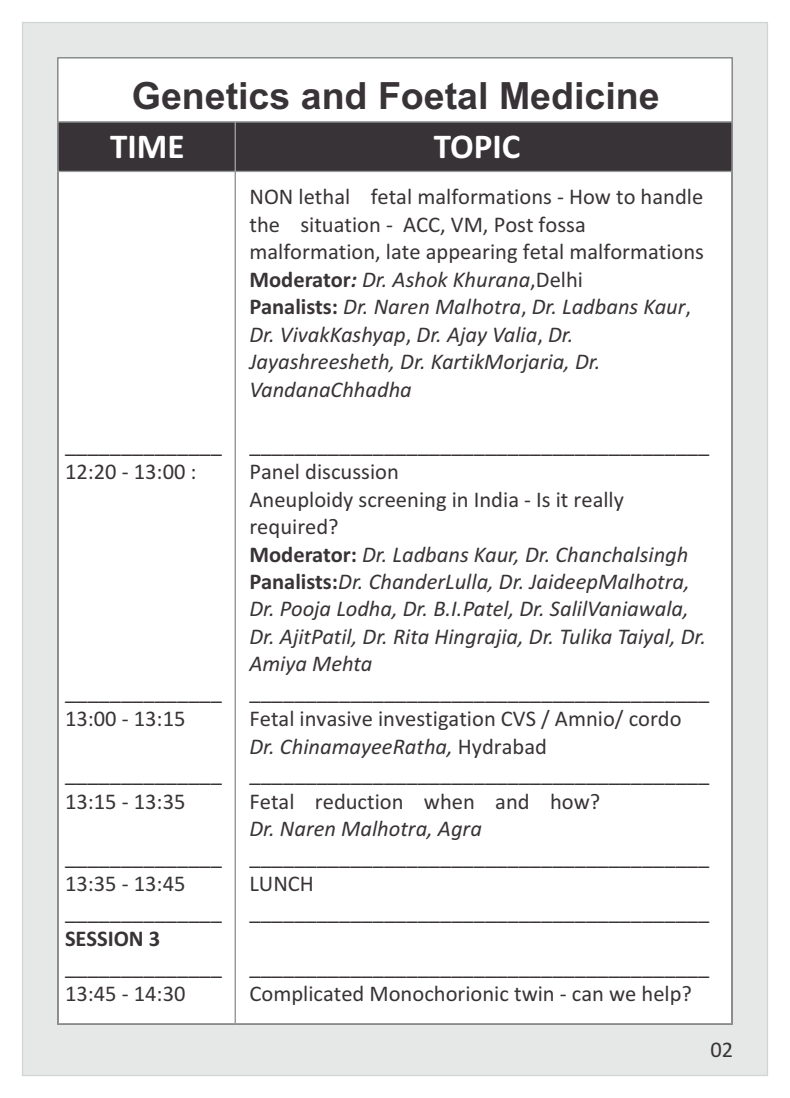
<style>
.page{position:relative;width:790px;height:1098px;background:#fff}
.page>*{position:absolute;margin:0;border:0;box-sizing:border-box;transform-origin:0 0}
.t1{font:700 37.5px "Arial";color:#383336}
.t2{font:700 35px "Calibri";color:#fff}
.t3{font:italic 22.5px/27.5px "Calibri";color:#383336}
.t4{font:22.5px/27.5px "Calibri";color:#383336}
.t5{font:700 22.5px "Calibri";color:#383336}
.s1{font-style:normal}
.s2{font-weight:700;font-style:normal}
.s3{font-weight:700}
.s4{font-style:italic}
</style>
<div class="page">
<div style="left:22px;top:22px;width:745px;height:1053px;background:#e6e8e8"></div>
<div style="left:57px;top:173px;width:675px;height:852px;background:#fff"></div>
<div style="left:57px;top:123px;width:675px;height:50px;background:#383336"></div>
<div style="left:57px;top:57px;width:675px;height:66px;background:#fff"></div>
<h1 class="t1" style="left:132px;top:82px;width:529px">Genetics and Foetal Medicine</h1>
<h2 class="t2" style="left:110px;top:131px;width:76px">TIME</h2>
<h2 class="t2" style="left:433px;top:131px;width:88px">TOPIC</h2>
<p class="t4" style="left:65px;top:432px;width:158px">______________<br>12:20 - 13:00 :</p>
<p class="t4" style="left:65px;top:679px;width:158px">______________<br>13:00 - 13:15</p>
<p class="t4" style="left:65px;top:762px;width:158px">______________<br>13:15 - 13:35</p>
<p class="t4" style="left:65px;top:844px;width:158px">______________<br>13:35 - 13:45 ______________</p>
<p class="t5" style="left:65px;top:929px;width:97px">SESSION 3</p>
<p class="t4" style="left:65px;top:954px;width:158px">______________<br>13:45 - 14:30</p>
<p class="t3" style="left:249px;top:185px;width:456px"><span class="s1">NON lethal fetal malformations - How to handle the situation - ACC, VM, Post fossa malformation, late appearing fetal malformations </span><span class="s2">Moderator</span><span class="s3">:</span> Dr. Ashok Khurana<span class="s1">,Delhi<br></span><span class="s2">Panalists:</span> Dr. Naren Malhotra<span class="s1">,</span> Dr. Ladbans Kaur<span class="s1">, </span>Dr. VivakKashyap<span class="s1">,</span> Dr. Ajay Valia<span class="s1">,</span> Dr.<br>Jayashreesheth, Dr. KartikMorjaria, Dr.<br>VandanaChhadha</p>
<p class="t3" style="left:249px;top:432px;width:461px"><span class="s1">_________________________________________ Panel discussion<br>Aneuploidy screening in India - Is it really required?<br></span><span class="s2">Moderator:</span> Dr. Ladbans Kaur, Dr. Chanchalsingh <span class="s2">Panalists:</span>Dr. ChanderLulla, Dr. JaideepMalhotra, Dr. Pooja Lodha, Dr. B.I.Patel, Dr. SalilVaniawala, Dr. AjitPatil, Dr. Rita Hingrajia, Dr. Tulika Taiyal, Dr.<br>Amiya Mehta</p>
<p class="t4" style="left:249px;top:679px;width:461px">_________________________________________ Fetal invasive investigation CVS / Amnio/ cordo <span class="s4">Dr. ChinamayeeRatha,</span> Hydrabad _________________________________________ Fetal reduction when and how?</p>
<p class="t3" style="left:249px;top:816px;width:234px">Dr. Naren Malhotra, Agra</p>
<p class="t4" style="left:249px;top:844px;width:461px">_________________________________________<br>LUNCH _________________________________________</p>
<p class="t4" style="left:249px;top:954px;width:461px">_________________________________________<br>Complicated Monochorionic twin - can we help?</p>
<p class="t4" style="left:710px;top:1037px;width:24px">02</p>
</div>
